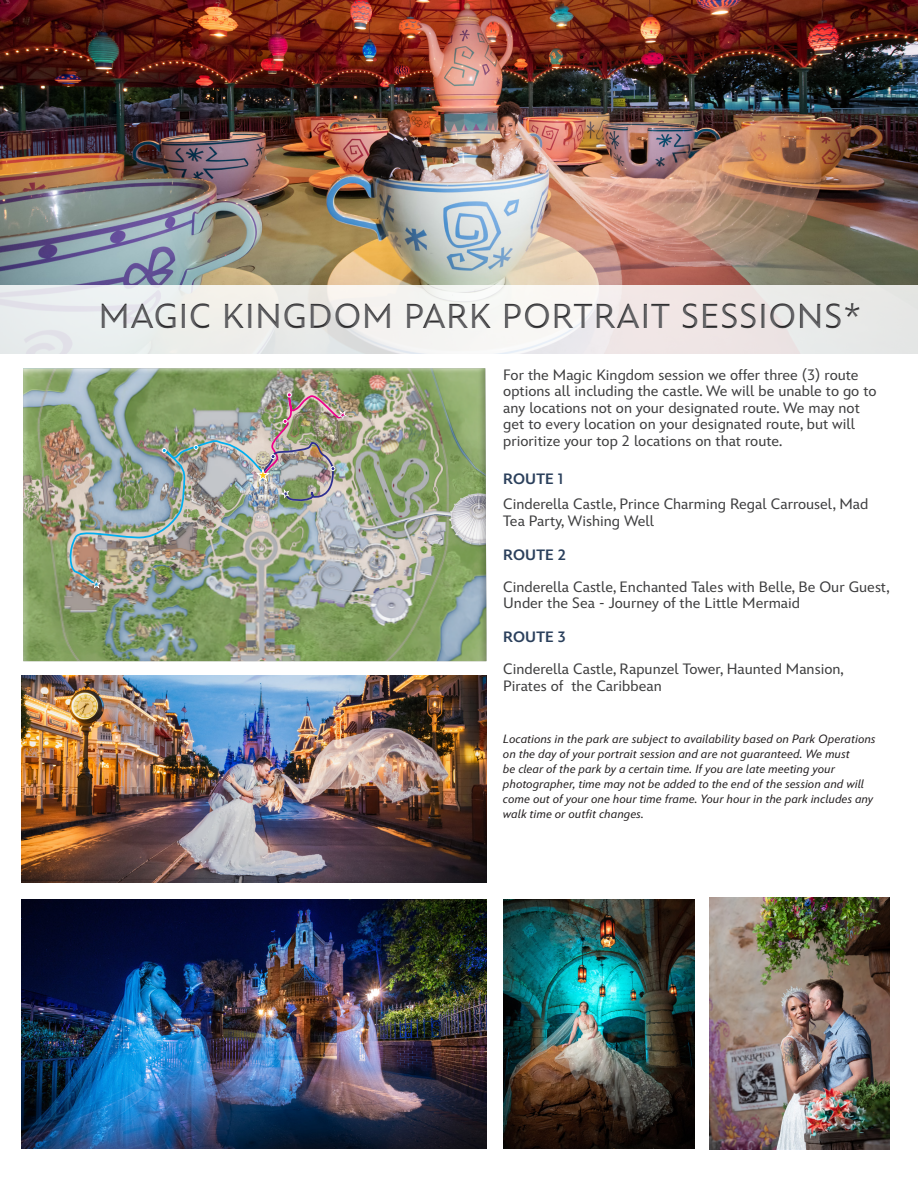
<style>
.page{position:relative;width:918px;height:1188px;background:#fff}
.page>*{position:absolute;margin:0;border:0;box-sizing:border-box;transform-origin:0 0}
.t1{font:34.5px "Inspire TWDC";letter-spacing:.03em;color:#636366}
.t2{font:15px/16.5px "Inspire TWDC";color:#3e3e3f}
.t3{font:800 15px "Inspire TWDC";letter-spacing:.01em;color:#2b405c}
.t4{font:italic 12px/15px "Inspire TWDC";letter-spacing:.01em;color:#231f20}
</style>
<div class="page">
<img style="left:23px;top:368px;width:463px;height:293px">
<img style="left:21px;top:675px;width:465px;height:207px">
<img style="left:710px;top:897px;width:180px;height:253px">
<img style="left:0;top:0;width:918px;height:285px">
<svg style="left:0;top:285px;width:918px;height:68px;fill:#eaebea"></svg>
<div style="left:55px;top:288px;width:863px;height:52px;background:#231f20;opacity:.7"></div>
<img style="left:503px;top:899px;width:192px;height:250px">
<img style="left:21px;top:899px;width:465px;height:250px">
<h1 class="t1" style="left:99px;top:288px;width:764px">MAGIC KINGDOM PARK PORTRAIT SESSIONS*</h1>
<p class="t2" style="left:503px;top:365px;width:375px">For the Magic Kingdom session we offer three (3) route options all including the castle. We will be unable to go to any locations not on your designated route. We may not get to every location on your designated route, but will prioritize your top 2 locations on that route.</p>
<p class="t3" style="left:503px;top:469px;width:61px">ROUTE 1</p>
<p class="t2" style="left:503px;top:495px;width:366px">Cinderella Castle, Prince Charming Regal Carrousel, Mad<br>Tea Party, Wishing Well</p>
<p class="t3" style="left:503px;top:545px;width:64px">ROUTE 2</p>
<p class="t2" style="left:503px;top:577px;width:388px">Cinderella Castle, Enchanted Tales with Belle, Be Our Guest,<br>Under the Sea - Journey of the Little Mermaid</p>
<p class="t3" style="left:503px;top:627px;width:64px">ROUTE 3</p>
<p class="t2" style="left:503px;top:660px;width:342px">Cinderella Castle, Rapunzel Tower, Haunted Mansion,<br>Pirates of the Caribbean</p>
<p class="t4" style="left:503px;top:732px;width:374px">Locations in the park are subject to availability based on Park Operations on the day of your portrait session and are not guaranteed. We must<br>be clear of the park by a certain time. If you are late meeting your photographer, time may not be added to the end of the session and will come out of your one hour time frame. Your hour in the park includes any walk time or outfit changes.</p>
</div>
